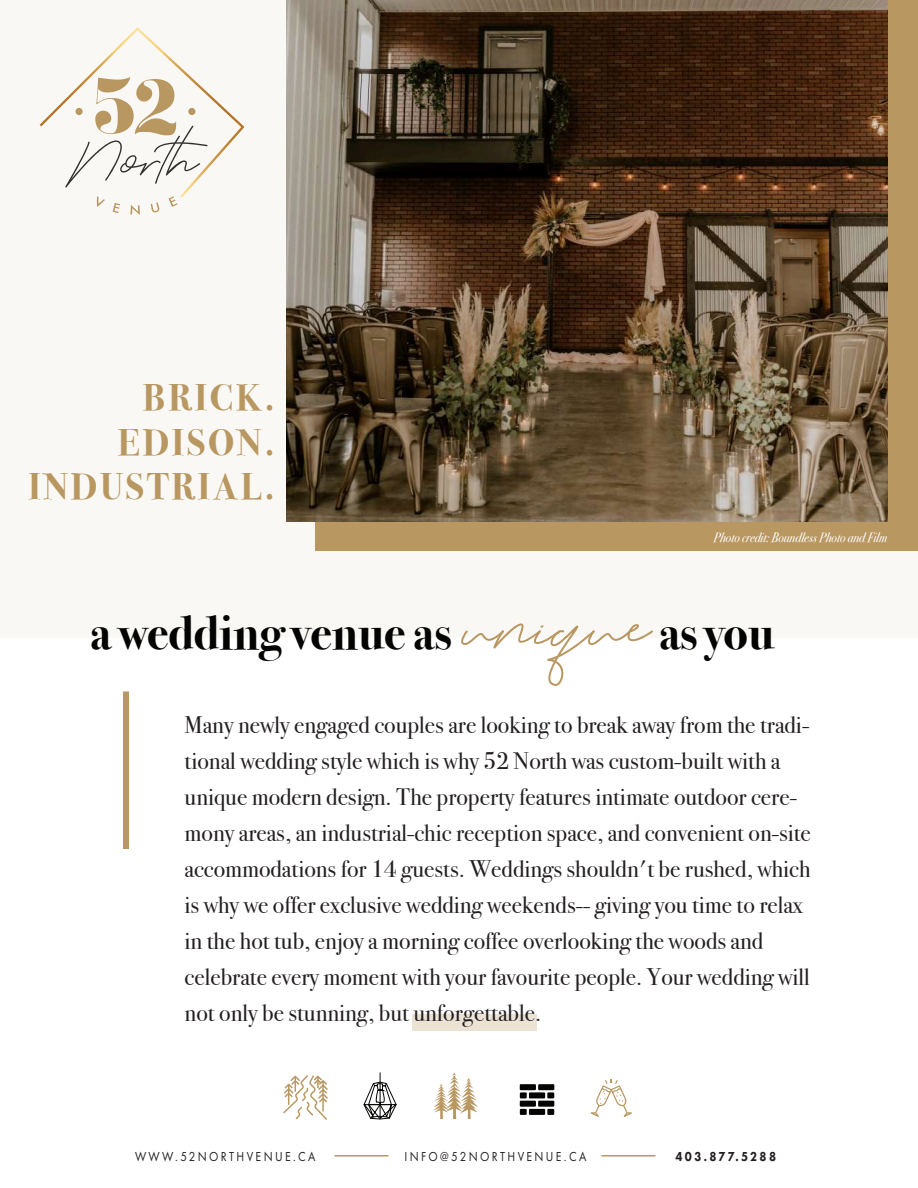
<style>
.page{position:relative;width:918px;height:1188px;background:#fff}
.page>*{position:absolute;margin:0;border:0;box-sizing:border-box;transform-origin:0 0}
.t1{font:700 48.3px "Bodoni Svty Two ITCTT";color:#040503}
.t2{font:700 36.9px/44.4px "Bodoni Svty Two ITCTT";letter-spacing:.075em;color:#b89761;text-align:right}
.t3{font:24px/36px "Bodoni Svty Two ITCTT";color:#231f20}
.t4{font:13.5px "Futura PT";letter-spacing:.2em;color:#231f20;scale:.87 1}
.t5{font:italic 13.5px "Bodoni Svty Two ITCTT";color:#fff;scale:.87 1}
.t6{font:800 13.5px "Futura PT";letter-spacing:.2em;color:#231f20;scale:.87 1}
.s1{font-family:"Serenity";font-size:89.4px;color:#b89761}
</style>
<div class="page">
<div style="left:0;top:0;width:918px;height:638px;background:#faf8f4"></div>
<div style="left:315px;top:0;width:603px;height:550px;background:#b89761"></div>
<div style="left:412px;top:1014px;width:125px;height:16px;background:#ece3d4"></div>
<img style="left:286px;top:0;width:602px;height:522px">
<svg style="left:433px;top:1073px;width:45px;height:46px"></svg>
<svg style="left:591px;top:1079px;width:41px;height:38px"></svg>
<svg style="left:363px;top:1072px;width:34px;height:48px"></svg>
<svg style="left:283px;top:1075px;width:45px;height:45px"></svg>
<svg style="left:520px;top:1084px;width:34px;height:31px"></svg>
<hr style="left:334px;top:1155px;width:54px;height:1px;background:#b89761">
<hr style="left:602px;top:1155px;width:54px;height:1px;background:#b89761">
<svg style="left:40px;top:27px;width:204px;height:188px"></svg>
<div style="left:76px;top:108px;width:7px;height:7px;background:#b89761;border-radius:50%"></div>
<div style="left:188px;top:108px;width:7px;height:7px;background:#b89761;border-radius:50%"></div>
<div style="left:123px;top:692px;width:6px;height:157px;background:#b89761"></div>
<h2 class="t2" style="left:28px;top:373px;width:248px">BRICK.<br>EDISON.<br>INDUSTRIAL.</h2>
<p class="t5" style="left:713px;top:526px;width:201px">Photo credit: Boundless Photo and Film</p>
<h1 class="t1" style="left:90px;top:593px;width:686px">a wedding venue as <span class="s1">unique</span> as you</h1>
<p class="t3" style="left:185px;top:705px;width:628px">Many newly engaged couples are looking to break away from the tradi&shy;tional wedding style which is why 52 North was custom-built with a unique modern design. The property features intimate outdoor cere&shy;mony areas, an industrial-chic reception space, and convenient on-site accommodations for 14 guests. Weddings shouldn't be rushed, which is why we offer exclusive wedding weekends-- giving you time to relax in the hot tub, enjoy a morning coffee overlooking the woods and celebrate every moment with your favourite people. Your wedding will not only be stunning, but unforgettable.</p>
<p class="t4" style="left:135px;top:1148px;width:209px">WWW.52NORTHVENUE.CA</p>
<p class="t4" style="left:404px;top:1148px;width:211px">INFO@52NORTHVENUE.CA</p>
<p class="t6" style="left:675px;top:1148px;width:117px">403.877.5288</p>
</div>
